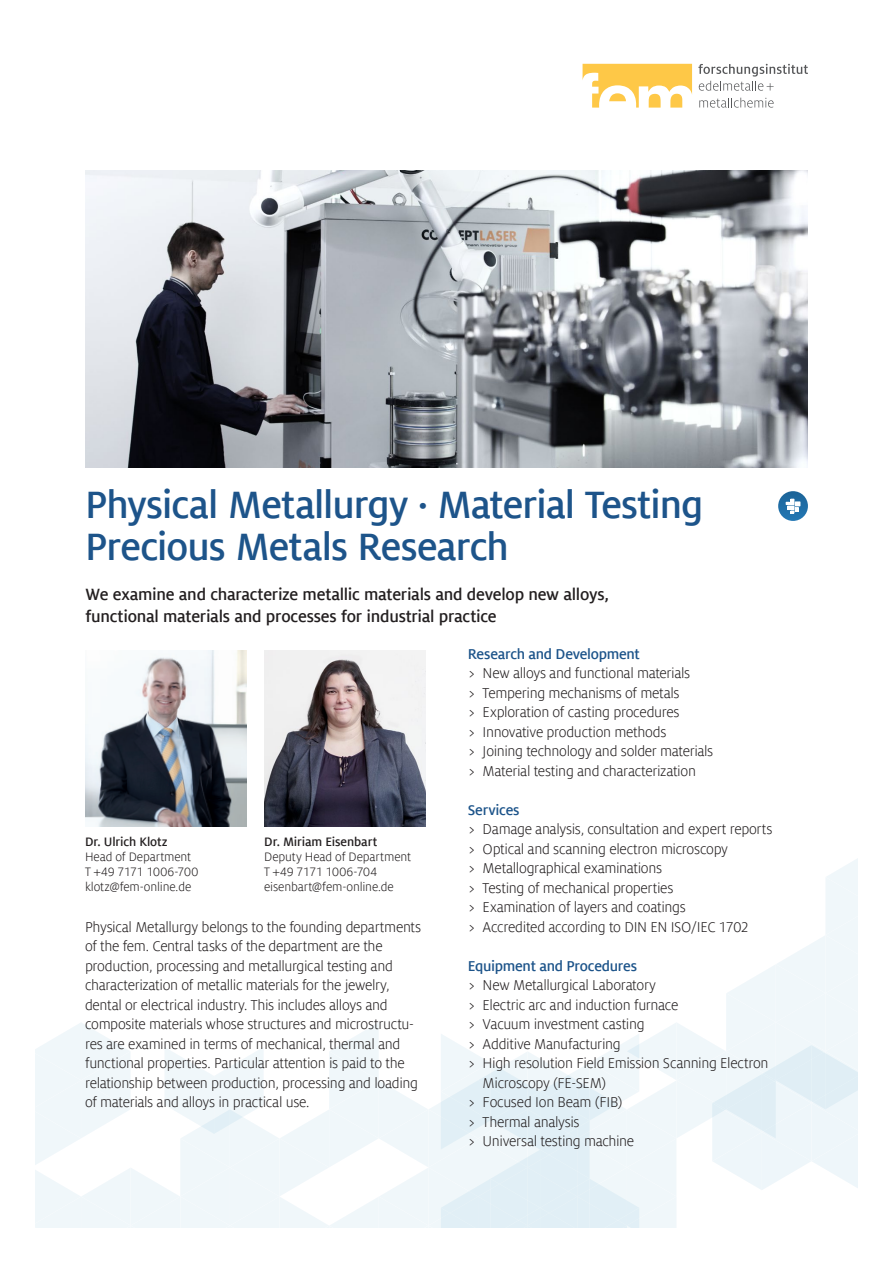
<style>
.page{position:relative;width:893px;height:1263px;background:#fff}
.page>*{position:absolute;margin:0;border:0;box-sizing:border-box;transform-origin:0 0}
.t1{font:700 42px/42px "Milo Offcfem";letter-spacing:-.02em;color:#1d548a}
.t2{font:700 18px/21.6px "Milo Offcfem";letter-spacing:-.01em;color:#231f20}
.t3{font:15.75px/19.5px "Milo Offcfem";letter-spacing:-.02em;color:#231f20}
.t4{font:700 15.75px "Milo Offcfem";letter-spacing:-.015em;color:#1d548a}
.t5{font:13.5px/15px "Milo Offcfem";letter-spacing:-.01em;color:#231f20}
.t6{font:700 13.5px "Milo Offcfem";letter-spacing:-.01em;color:#231f20}
</style>
<div class="page">
<svg style="left:35px;top:858px;width:823px;height:370px"></svg>
<img style="left:85px;top:170px;width:723px;height:298px">
<svg style="left:698px;top:64px;width:110px;height:27px"></svg>
<svg style="left:699px;top:98px;width:75px;height:10px"></svg>
<svg style="left:583px;top:64px;width:109px;height:44px"></svg>
<svg style="left:778px;top:491px;width:30px;height:30px"></svg>
<svg style="left:779px;top:497px;width:28px;height:16px"></svg>
<img style="left:85px;top:651px;width:162px;height:175px">
<img style="left:264px;top:651px;width:162px;height:175px">
<h1 class="t1" style="left:85px;top:484px;width:620px">Physical Metallurgy · Material Testing<br>Precious Metals Research</h1>
<p class="t2" style="left:86px;top:584px;width:525px">We examine and characterize metallic materials and develop new alloys, functional materials and processes for industrial practice</p>
<p class="t6" style="left:85px;top:835px;width:84px">Dr. Ulrich Klotz</p>
<p class="t5" style="left:85px;top:850px;width:115px">Head of Department<br>T +49 7171 1006-700 klotz@fem-online.de</p>
<p class="t6" style="left:264px;top:835px;width:115px">Dr. Miriam Eisenbart</p>
<p class="t5" style="left:264px;top:850px;width:148px">Deputy Head of Department<br>T +49 7171 1006-704 eisenbart@fem-online.de</p>
<p class="t3" style="left:85px;top:917px;width:338px">Physical Metallurgy belongs to the founding departments of the fem. Central tasks of the department are the production, processing and metallurgical testing and characterization of metallic materials for the jewelry, dental or electrical industry. This includes alloys and composite materials whose structures and microstructu&shy;res are examined in terms of mechanical, thermal and functional properties. Particular attention is paid to the relationship between production, processing and loading of materials and alloys in practical use.</p>
<p class="t4" style="left:468px;top:645px;width:174px">Research and Development</p>
<p class="t3" style="left:468px;top:664px;width:247px">&gt; New alloys and functional materials<br>&gt; Tempering mechanisms of metals<br>&gt; Exploration of casting procedures<br>&gt; Innovative production methods<br>&gt; Joining technology and solder materials &gt; Material testing and characterization</p>
<p class="t4" style="left:468px;top:801px;width:53px">Services</p>
<p class="t3" style="left:468px;top:819px;width:306px">&gt; Damage analysis, consultation and expert reports &gt; Optical and scanning electron microscopy<br>&gt; Metallographical examinations<br>&gt; Testing of mechanical properties<br>&gt; Examination of layers and coatings<br>&gt; Accredited according to DIN EN ISO/IEC 1702</p>
<p class="t4" style="left:468px;top:957px;width:171px">Equipment and Procedures</p>
<p class="t3" style="left:468px;top:975px;width:190px">&gt; New Metallurgical Laboratory</p>
<p class="t3" style="left:468px;top:995px;width:212px">&gt; Electric arc and induction furnace</p>
<p class="t3" style="left:468px;top:1014px;width:178px">&gt; Vacuum investment casting</p>
<p class="t3" style="left:468px;top:1034px;width:155px">&gt; Additive Manufacturing</p>
<p class="t3" style="left:468px;top:1053px;width:302px">&gt; High resolution Field Emission Scanning Electron</p>
<p class="t3" style="left:483px;top:1073px;width:125px">Microscopy (FE-SEM)</p>
<p class="t3" style="left:468px;top:1092px;width:156px">&gt; Focused Ion Beam (FIB)</p>
<p class="t3" style="left:468px;top:1112px;width:113px">&gt; Thermal analysis</p>
<p class="t3" style="left:468px;top:1131px;width:168px">&gt; Universal testing machine</p>
</div>
